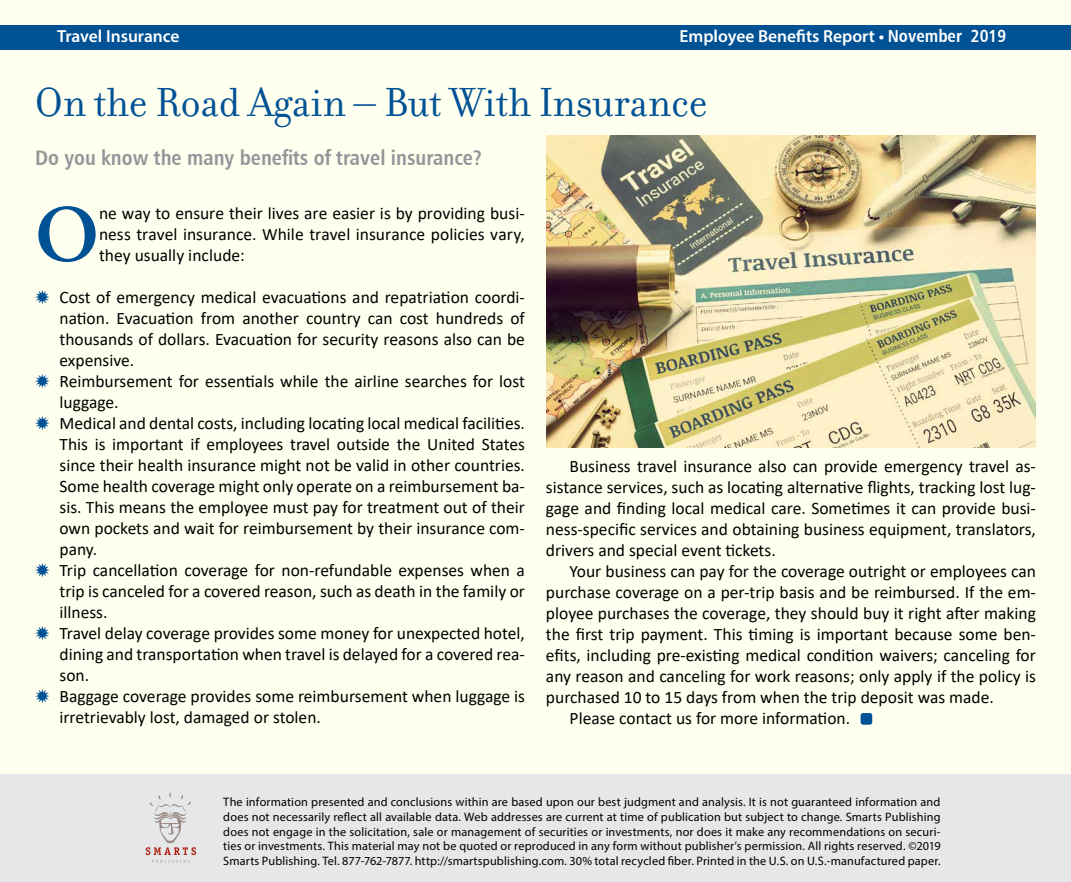
<style>
.page{position:relative;width:1071px;height:882px;background:#fff}
.page>*{position:absolute;margin:0;border:0;box-sizing:border-box;transform-origin:0 0}
.t1{font:600 80.85px "Adobe Garamond Pro";color:#005295}
.t2{font:43.75px "Filosofia";color:#005295}
.t3{font:21px "Humanist 777 BT Bold Condensed B";color:#939598}
.t4{font:17.5px/21px "Calibri";color:#000;text-align:justify}
.t5{font:600 17.5px "Myriad Pro";color:#fff}
.t6{font:12.25px/14.7px "Myriad Pro";letter-spacing:.01em;color:#000;text-align:justify}
.s1{font-family:"Humanist 777 BT Bold Condensed B";font-weight:400}
</style>
<div class="page">
<div style="left:1px;top:1px;width:1070px;height:881px;background:#fffff0"></div>
<div style="left:0;top:25px;width:1071px;height:24px;background:#005295"></div>
<div style="left:0;top:775px;width:1071px;height:107px;background:#e6e7e8"></div>
<svg style="left:146px;top:793px;width:50px;height:70px"></svg>
<div style="left:861px;top:713px;width:11px;height:12px;background:#005295;border-radius:3px"></div>
<img style="left:546px;top:136px;width:490px;height:311px">
<p class="t5" style="left:57px;top:25px;width:124px">Travel Insurance</p>
<p class="t5" style="left:680px;top:25px;width:328px">Employee Benefits Report • <span class="s1">November 2019</span></p>
<h2 class="t2" style="left:35px;top:78px;width:674px">On the Road Again – But With Insurance</h2>
<p class="t3" style="left:35px;top:144px;width:449px">Do you know the many benefits of travel insurance?</p>
<h1 class="t1" style="left:35px;top:189px;width:66px">O</h1>
<p class="t4" style="left:99px;top:202px;width:427px">ne way to ensure their lives are easier is by providing busi&shy;ness travel insurance. While travel insurance policies vary, they usually include:</p>
<p class="t4" style="left:59px;top:286px;width:467px;text-align:left">Cost of emergency medical evacuations and repatriation coordi&shy;nation. Evacuation from another country can cost hundreds of thousands of dollars. Evacuation for security reasons also can be expensive.<br>Reimbursement for essentials while the airline searches for lost luggage.<br>Medical and dental costs, including locating local medical facilities.<br>This is important if employees travel outside the United States since their health insurance might not be valid in other countries.<br>Some health coverage might only operate on a reimbursement ba&shy;sis. This means the employee must pay for treatment out of their own pockets and wait for reimbursement by their insurance com&shy;pany.<br>Trip cancellation coverage for non-refundable expenses when a trip is canceled for a covered reason, such as death in the family or illness.<br>Travel delay coverage provides some money for unexpected hotel, dining and transportation when travel is delayed for a covered rea&shy;son.<br>Baggage coverage provides some reimbursement when luggage is irretrievably lost, damaged or stolen.</p>
<p class="t4" style="left:546px;top:455px;width:492px;text-indent:24px">Business travel insurance also can provide emergency travel as&shy;sistance services, such as locating alternative flights, tracking lost lug&shy;gage and finding local medical care. Sometimes it can provide busi&shy;ness-specific services and obtaining business equipment, translators, drivers and special event tickets.</p>
<p class="t4" style="left:570px;top:560px;width:468px">Your business can pay for the coverage outright or employees can</p>
<p class="t4" style="left:546px;top:581px;width:491px">purchase coverage on a per-trip basis and be reimbursed. If the em-</p>
<p class="t4" style="left:546px;top:602px;width:491px">ployee purchases the coverage, they should buy it right after making</p>
<p class="t4" style="left:546px;top:623px;width:491px">the first trip payment. This timing is important because some ben-</p>
<p class="t4" style="left:546px;top:644px;width:491px">efits, including pre-existing medical condition waivers; canceling for</p>
<p class="t4" style="left:546px;top:665px;width:491px">any reason and canceling for work reasons; only apply if the policy is</p>
<p class="t4" style="left:546px;top:686px;width:449px">purchased 10 to 15 days from when the trip deposit was made.</p>
<p class="t4" style="left:570px;top:707px;width:282px">Please contact us for more information.</p>
<p class="t6" style="left:223px;top:794px;width:719px">The information presented and conclusions within are based upon our best judgment and analysis. It is not guaranteed information and does not necessarily reflect all available data. Web addresses are current at time of publication but subject to change. Smarts Publishing does not engage in the solicitation, sale or management of securities or investments, nor does it make any recommendations on securi&shy;ties or investments. This material may not be quoted or reproduced in any form without publisher’s permission. All rights reserved. ©2019<br>Smarts Publishing. Tel. 877-762-7877. http://smartspublishing.com. 30% total recycled fiber. Printed in the U.S. on U.S.-manufactured paper.</p>
</div>
